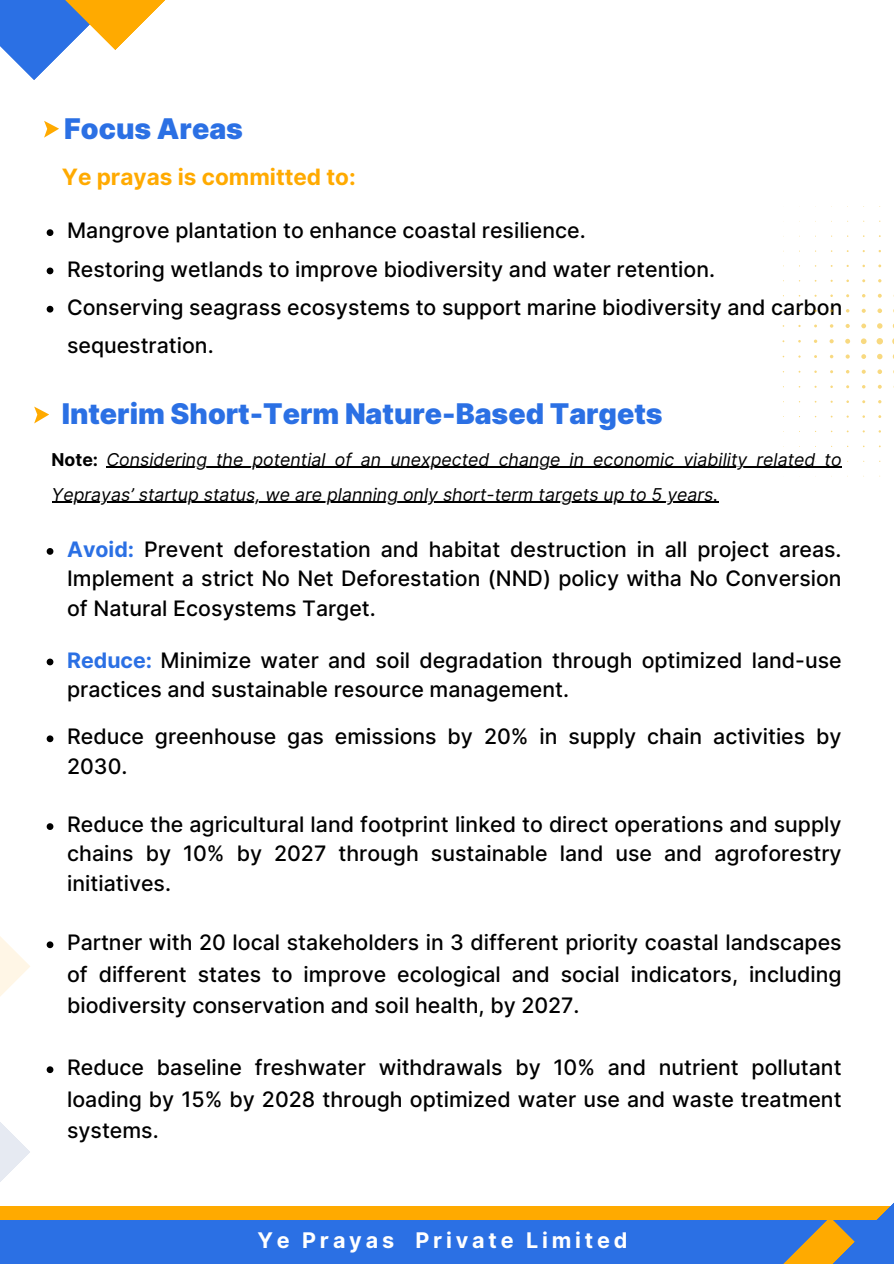
<style>
.page{position:relative;width:894px;height:1264px;background:#fff}
.page>*{position:absolute;margin:0;border:0;box-sizing:border-box;transform-origin:0 0}
.t1{font:900 28.5px "Inter";color:#2b70e4}
.t2{font:700 22.5px "Inter";color:#fa0}
.t3{font:700 21.6px "Inter";letter-spacing:.175em;color:#fff}
.t4{font:500 21.3px/29.2px "Inter";color:#000;text-align:justify}
.t5{font:italic 17.7px "Inter";color:#000}
.t6{font:700 17.7px "Inter";color:#000}
.s1{font-weight:700;color:#2b70e4}
</style>
<div class="page">
<svg style="left:34px;top:406px;width:15px;height:17px"></svg>
<svg style="left:47px;top:229px;width:6px;height:7px"></svg>
<svg style="left:47px;top:267px;width:6px;height:7px"></svg>
<svg style="left:47px;top:306px;width:6px;height:6px"></svg>
<svg style="left:47px;top:735px;width:6px;height:7px"></svg>
<svg style="left:47px;top:823px;width:6px;height:7px"></svg>
<svg style="left:47px;top:941px;width:6px;height:7px"></svg>
<svg style="left:47px;top:1066px;width:6px;height:7px"></svg>
<svg style="left:47px;top:548px;width:6px;height:7px"></svg>
<svg style="left:47px;top:658px;width:6px;height:7px"></svg>
<svg style="left:44px;top:121px;width:15px;height:17px"></svg>
<hr style="left:106px;top:467px;width:735px;height:1px;background:#000">
<hr style="left:52px;top:502px;width:666px;height:1px;background:#000">
<svg style="left:0;top:0;width:165px;height:80px"></svg>
<svg style="left:782px;top:206px;width:111px;height:271px"></svg>
<svg style="left:0;top:936px;width:30px;height:246px"></svg>
<div style="left:0;top:1206px;width:893px;height:57px;background:#fa0"></div>
<div style="left:0;top:1219px;width:893px;height:44px;background:#2b70e4"></div>
<svg style="left:777px;top:1204px;width:116px;height:59px"></svg>
<p class="t1" style="left:64px;top:111px;width:180px">Focus Areas</p>
<p class="t2" style="left:62px;top:164px;width:295px">Ye prayas is committed to:</p>
<p class="t4" style="left:67px;top:216px;width:520px">Mangrove plantation to enhance coastal resilience.</p>
<h2 class="t4" style="left:67px;top:254px;width:649px">Restoring wetlands to improve biodiversity and water retention.</h2>
<p class="t4" style="left:67px;top:288px;width:776px;line-height:38.2px">Conserving seagrass ecosystems to support marine biodiversity and carbon sequestration.</p>
<p class="t1" style="left:62px;top:396px;width:602px">Interim Short-Term Nature-Based Targets</p>
<p class="t6" style="left:52px;top:449px;width:48px">Note:</p>
<p class="t5" style="left:106px;top:449px;width:736px">Considering the potential of an unexpected change in economic viability related to</p>
<p class="t5" style="left:52px;top:483px;width:668px">Yeprayas’ startup status, we are planning only short-term targets up to 5 years.</p>
<p class="t4" style="left:67px;top:534px;width:775px"><span class="s1">Avoid:</span> Prevent deforestation and habitat destruction in all project areas.<br>Implement a strict No Net Deforestation (NND) policy witha No Conversion of Natural Ecosystems Target.</p>
<p class="t4" style="left:67px;top:645px;width:775px"><span class="s1">Reduce:</span> Minimize water and soil degradation through optimized land-use practices and sustainable resource management.</p>
<p class="t4" style="left:67px;top:722px;width:775px">Reduce greenhouse gas emissions by 20% in supply chain activities by<br>2030.</p>
<p class="t4" style="left:67px;top:809px;width:775px">Reduce the agricultural land footprint linked to direct operations and supply chains by 10% by 2027 through sustainable land use and agroforestry initiatives.</p>
<p class="t4" style="left:67px;top:926px;width:775px;line-height:31.5px">Partner with 20 local stakeholders in 3 different priority coastal landscapes of different states to improve ecological and social indicators, including biodiversity conservation and soil health, by 2027.</p>
<h1 class="t4" style="left:67px;top:1051px;width:775px;line-height:31.5px">Reduce baseline freshwater withdrawals by 10% and nutrient pollutant loading by 15% by 2028 through optimized water use and waste treatment systems.</h1>
<p class="t3" style="left:257px;top:1227px;width:371px">Ye Prayas Private Limited</p>
</div>
